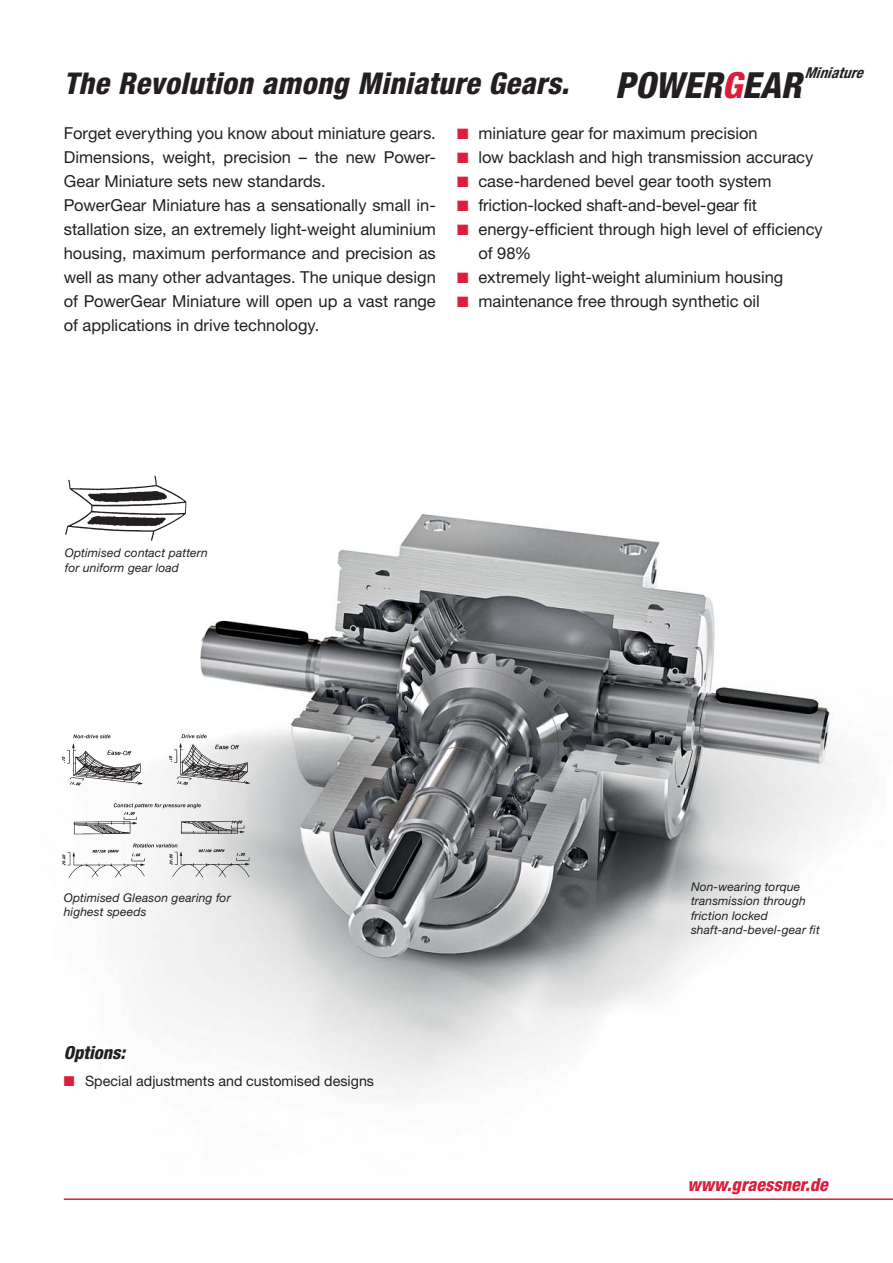
<style>
.page{position:relative;width:893px;height:1263px;background:#fff}
.page>*{position:absolute;margin:0;border:0;box-sizing:border-box;transform-origin:0 0}
.t1{font:italic 800 condensed 36px "Helvetica Neue LT Pro";color:#231f20}
.t2{font:italic 800 condensed 30px "Helvetica Neue LT Pro";letter-spacing:.01em;color:#231f20}
.t3{font:italic 800 condensed 18px "Helvetica Neue LT Pro";color:#da1f3d}
.t4{font:italic 800 condensed 18px "Helvetica Neue LT Pro";color:#231f20}
.t5{font:16.5px/24px "Helvetica Neue LT Pro";color:#231f20}
.t6{font:italic 700 condensed 15px "Helvetica Neue LT Pro";letter-spacing:.01em;color:#231f20}
.t7{font:14.25px "Helvetica Neue LT Pro";color:#231f20}
.t8{font:italic 12px/14.4px "Helvetica Neue LT Pro";letter-spacing:.01em;color:#231f20}
.s1{color:#da1f3d}
</style>
<div class="page">
<hr style="left:64px;top:1198px;width:829px;height:2px;background:#da1f3d">
<img style="left:140px;top:514px;width:709px;height:576px">
<img style="left:65px;top:475px;width:124px;height:68px">
<img style="left:61px;top:731px;width:199px;height:153px">
<h2 class="t2" style="left:64px;top:72px;width:507px">The Revolution among Miniature Gears.</h2>
<h1 class="t1" style="left:615px;top:72px;width:188px">POWER<span class="s1">G</span>EAR</h1>
<p class="t6" style="left:804px;top:67px;width:60px">Miniature</p>
<p class="t5" style="left:64px;top:124px;width:374px">Forget everything you know about miniature gears.<br>Dimensions, weight, precision – the new Power-Gear Miniature sets new standards.<br>PowerGear Miniature has a sensationally small in&shy;stallation size, an extremely light-weight aluminium housing, maximum performance and precision as well as many other advantages. The unique design of PowerGear Miniature will open up a vast range of applications in drive technology.</p>
<p class="t5" style="left:457px;top:124px;width:302px"><span class="s1">■</span> miniature gear for maximum precision</p>
<p class="t5" style="left:457px;top:148px;width:358px"><span class="s1">■</span> low backlash and high transmission accuracy</p>
<p class="t5" style="left:457px;top:172px;width:316px"><span class="s1">■</span> case-hardened bevel gear tooth system</p>
<p class="t5" style="left:457px;top:196px;width:301px"><span class="s1">■</span> friction-locked shaft-and-bevel-gear fit</p>
<p class="t5" style="left:478px;top:220px;width:346px;text-indent:-21px"><span class="s1">■</span> energy-efficient through high level of efficiency of 98%</p>
<p class="t5" style="left:457px;top:268px;width:328px"><span class="s1">■</span> extremely light-weight aluminium housing</p>
<p class="t5" style="left:457px;top:292px;width:304px"><span class="s1">■</span> maintenance free through synthetic oil</p>
<p class="t8" style="left:65px;top:547px;width:144px">Optimised contact pattern for uniform gear load</p>
<p class="t8" style="left:64px;top:891px;width:168px">Optimised Gleason gearing for highest speeds</p>
<p class="t4" style="left:64px;top:1046px;width:63px">Options:</p>
<p class="t7" style="left:64px;top:1076px;width:312px"><span class="s1">■</span> Special adjustments and customised designs</p>
<p class="t8" style="left:691px;top:881px;width:130px">Non-wearing torque transmission through friction locked shaft-and-bevel-gear fit</p>
<p class="t3" style="left:688px;top:1178px;width:142px">www.graessner.de</p>
</div>
